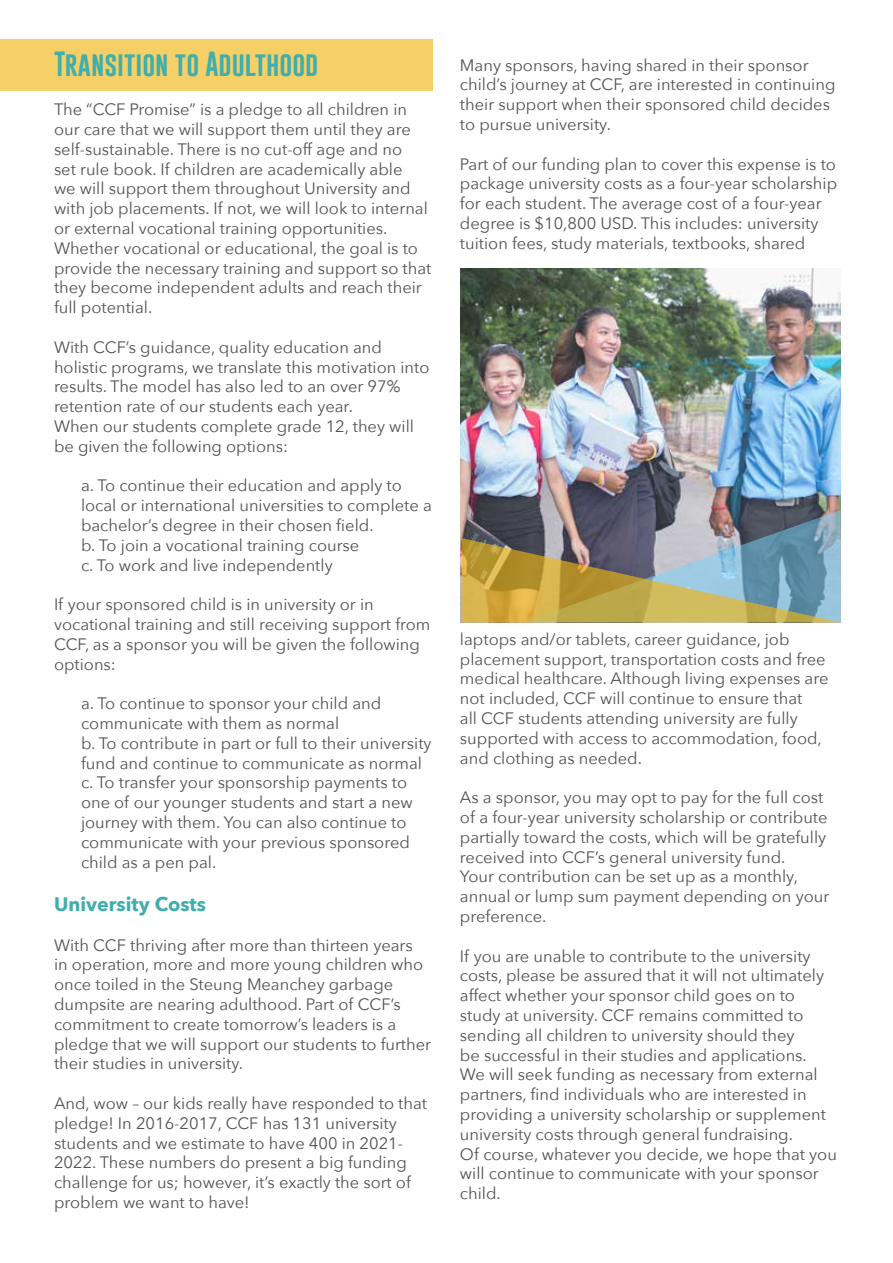
<style>
.page{position:relative;width:893px;height:1263px;background:#fff}
.page>*{position:absolute;margin:0;border:0;box-sizing:border-box;transform-origin:0 0}
.t1{font:25.5px "Gobold";color:#41aead}
.t2{font:700 19.5px "Avenir Next";color:#41aead}
.t3{font:16.5px/19.8px "Avenir Next";color:#515254}
</style>
<div class="page">
<div style="left:0;top:39px;width:433px;height:52px;background:#f4d067"></div>
<img style="left:460px;top:268px;width:381px;height:354px">
<svg style="left:462px;top:510px;width:379px;height:112px;background:#94947a"></svg>
<h1 class="t1" style="left:54px;top:47px;width:266px">Transition to Adulthood</h1>
<p class="t3" style="left:54px;top:99px;width:379px">The “CCF Promise” is a pledge to all children in our care that we will support them until they are self-sustainable. There is no cut-off age and no<br>set rule book. If children are academically able<br>we will support them throughout University and with job placements. If not, we will look to internal or external vocational training opportunities.<br>Whether vocational or educational, the goal is to provide the necessary training and support so that they become independent adults and reach their full potential.</p>
<p class="t3" style="left:54px;top:336px;width:377px">With CCF’s guidance, quality education and holistic programs, we translate this motivation into results. The model has also led to an over 97% retention rate of our students each year.<br>When our students complete grade 12, they will be given the following options:</p>
<p class="t3" style="left:81px;top:475px;width:352px">a. To continue their education and apply to local or international universities to complete a bachelor’s degree in their chosen field.<br>b. To join a vocational training course<br>c. To work and live independently</p>
<p class="t3" style="left:54px;top:594px;width:378px">If your sponsored child is in university or in vocational training and still receiving support from CCF, as a sponsor you will be given the following options:</p>
<p class="t3" style="left:81px;top:693px;width:352px">a. To continue to sponsor your child and communicate with them as normal<br>b. To contribute in part or full to their university fund and continue to communicate as normal c. To transfer your sponsorship payments to one of our younger students and start a new journey with them. You can also continue to communicate with your previous sponsored child as a pen pal.</p>
<p class="t2" style="left:54px;top:887px;width:154px">University Costs</p>
<p class="t3" style="left:54px;top:934px;width:379px">With CCF thriving after more than thirteen years<br>in operation, more and more young children who once toiled in the Steung Meanchey garbage dumpsite are nearing adulthood. Part of CCF’s commitment to create tomorrow’s leaders is a pledge that we will support our students to further their studies in university.</p>
<p class="t3" style="left:54px;top:1092px;width:374px">And, wow – our kids really have responded to that pledge! In 2016-2017, CCF has 131 university students and we estimate to have 400 in 2021- 2022. These numbers do present a big funding challenge for us; however, it’s exactly the sort of problem we want to have!</p>
<p class="t3" style="left:460px;top:54px;width:377px">Many sponsors, having shared in their sponsor child’s journey at CCF, are interested in continuing their support when their sponsored child decides to pursue university.</p>
<p class="t3" style="left:460px;top:153px;width:379px">Part of our funding plan to cover this expense is to package university costs as a four-year scholarship for each student. The average cost of a four-year degree is $10,800 USD. This includes: university tuition fees, study materials, textbooks, shared</p>
<p class="t3" style="left:460px;top:628px;width:370px">laptops and/or tablets, career guidance, job placement support, transportation costs and free medical healthcare. Although living expenses are not included, CCF will continue to ensure that<br>all CCF students attending university are fully supported with access to accommodation, food, and clothing as needed.</p>
<p class="t3" style="left:460px;top:787px;width:371px">As a sponsor, you may opt to pay for the full cost of a four-year university scholarship or contribute partially toward the costs, which will be gratefully received into CCF’s general university fund.<br>Your contribution can be set up as a monthly, annual or lump sum payment depending on your preference.</p>
<p class="t3" style="left:460px;top:945px;width:378px">If you are unable to contribute to the university costs, please be assured that it will not ultimately affect whether your sponsor child goes on to study at university. CCF remains committed to sending all children to university should they<br>be successful in their studies and applications.<br>We will seek funding as necessary from external partners, find individuals who are interested in providing a university scholarship or supplement university costs through general fundraising.<br>Of course, whatever you decide, we hope that you will continue to communicate with your sponsor child.</p>
</div>
